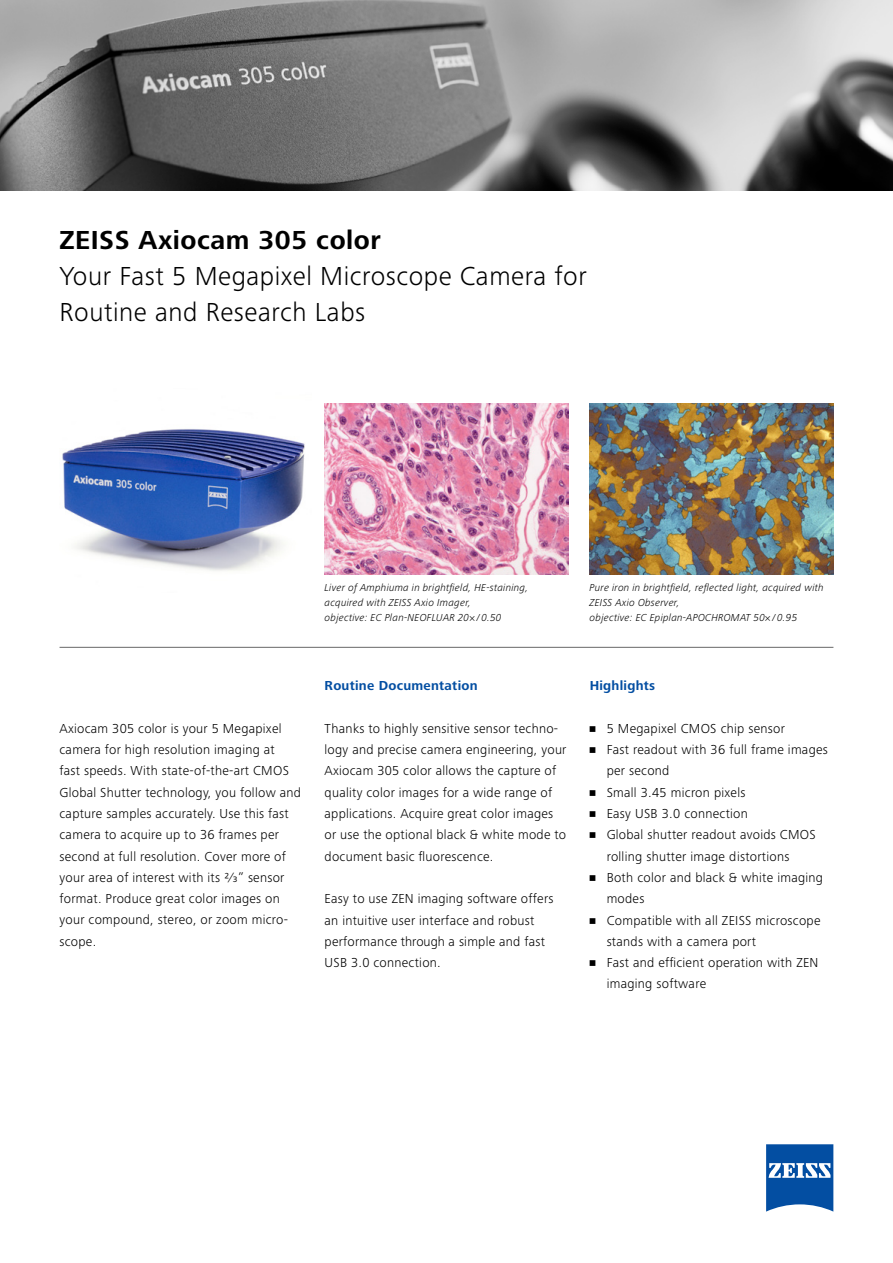
<style>
.page{position:relative;width:893px;height:1263px;background:#fff}
.page>*{position:absolute;margin:0;border:0;box-sizing:border-box;transform-origin:0 0}
.t1{font:300 27px/36px "Zeiss Frutiger Next Pro";letter-spacing:.02em;color:#000}
.t2{font:700 27px "Zeiss Frutiger Next Pro";letter-spacing:.02em;color:#000}
.t3{font:300 13.5px/21.3px "Zeiss Frutiger Next Pro";letter-spacing:.02em;color:#000}
.t4{font:700 13.5px "Zeiss Frutiger Next Pro";letter-spacing:.02em;color:#034ea2}
.t5{font:italic 300 10.5px/15px "Zeiss Frutiger Next Pro";letter-spacing:.02em;color:#000}
.s1{font-style:normal}
</style>
<div class="page">
<hr style="left:60px;top:647px;width:773px;height:1px;background:#000">
<svg style="left:766px;top:1144px;width:67px;height:67px;background:#336fb3"></svg>
<img style="left:0;top:0;width:893px;height:191px">
<img style="left:62px;top:429px;width:243px;height:142px">
<img style="left:325px;top:404px;width:243px;height:170px">
<img style="left:590px;top:404px;width:243px;height:170px">
<h1 class="t2" style="left:60px;top:225px;width:323px">ZEISS Axiocam 305 color</h1>
<h1 class="t1" style="left:60px;top:258px;width:529px">Your Fast 5 Megapixel Microscope Camera for<br>Routine and Research Labs</h1>
<p class="t3" style="left:60px;top:717px;width:243px">Axiocam 305 color is your 5 Megapixel camera for high resolution imaging at<br>fast speeds. With state-of-the-art CMOS Global Shutter technology, you follow and capture samples accurately. Use this fast camera to acquire up to 36 frames per second at full resolution. Cover more of your area of interest with its 2/3” sensor format. Produce great color images on your compound, stereo, or zoom micro&shy;scope.</p>
<p class="t5" style="left:325px;top:580px;width:205px">Liver of Amphiuma in brightfield, HE-staining, acquired with ZEISS Axio Imager,<br>objective: EC Plan-NEOFLUAR 20<span class="s1">×</span> / 0.50</p>
<p class="t5" style="left:590px;top:580px;width:235px">Pure iron in brightfield, reflected light, acquired with<br>ZEISS Axio Observer,<br>objective: EC Epiplan-APOCHROMAT 50× / 0.95</p>
<p class="t4" style="left:325px;top:678px;width:155px">Routine Documentation</p>
<p class="t3" style="left:325px;top:718px;width:243px">Thanks to highly sensitive sensor techno&shy;logy and precise camera engineering, your Axiocam 305 color allows the capture of quality color images for a wide range of applications. Acquire great color images or use the optional black &amp; white mode to document basic fluorescence.</p>
<p class="t3" style="left:325px;top:888px;width:230px">Easy to use ZEN imaging software offers an intuitive user interface and robust performance through a simple and fast USB 3.0 connection.</p>
<p class="t4" style="left:590px;top:678px;width:67px">Highlights</p>
<p class="t3" style="left:590px;top:718px;width:197px">• 5 Megapixel CMOS chip sensor</p>
<p class="t3" style="left:607px;top:739px;width:223px;text-indent:-17px">• Fast readout with 36 full frame images per second</p>
<p class="t3" style="left:590px;top:781px;width:157px">• Small 3.45 micron pixels</p>
<p class="t3" style="left:590px;top:803px;width:160px">• Easy USB 3.0 connection</p>
<p class="t3" style="left:607px;top:824px;width:211px;text-indent:-17px">• Global shutter readout avoids CMOS rolling shutter image distortions</p>
<p class="t3" style="left:607px;top:867px;width:218px;text-indent:-17px">• Both color and black &amp; white imaging modes</p>
<p class="t3" style="left:607px;top:909px;width:215px;text-indent:-17px">• Compatible with all ZEISS microscope stands with a camera port</p>
<p class="t3" style="left:607px;top:952px;width:213px;text-indent:-17px">• Fast and efficient operation with ZEN imaging software</p>
</div>
